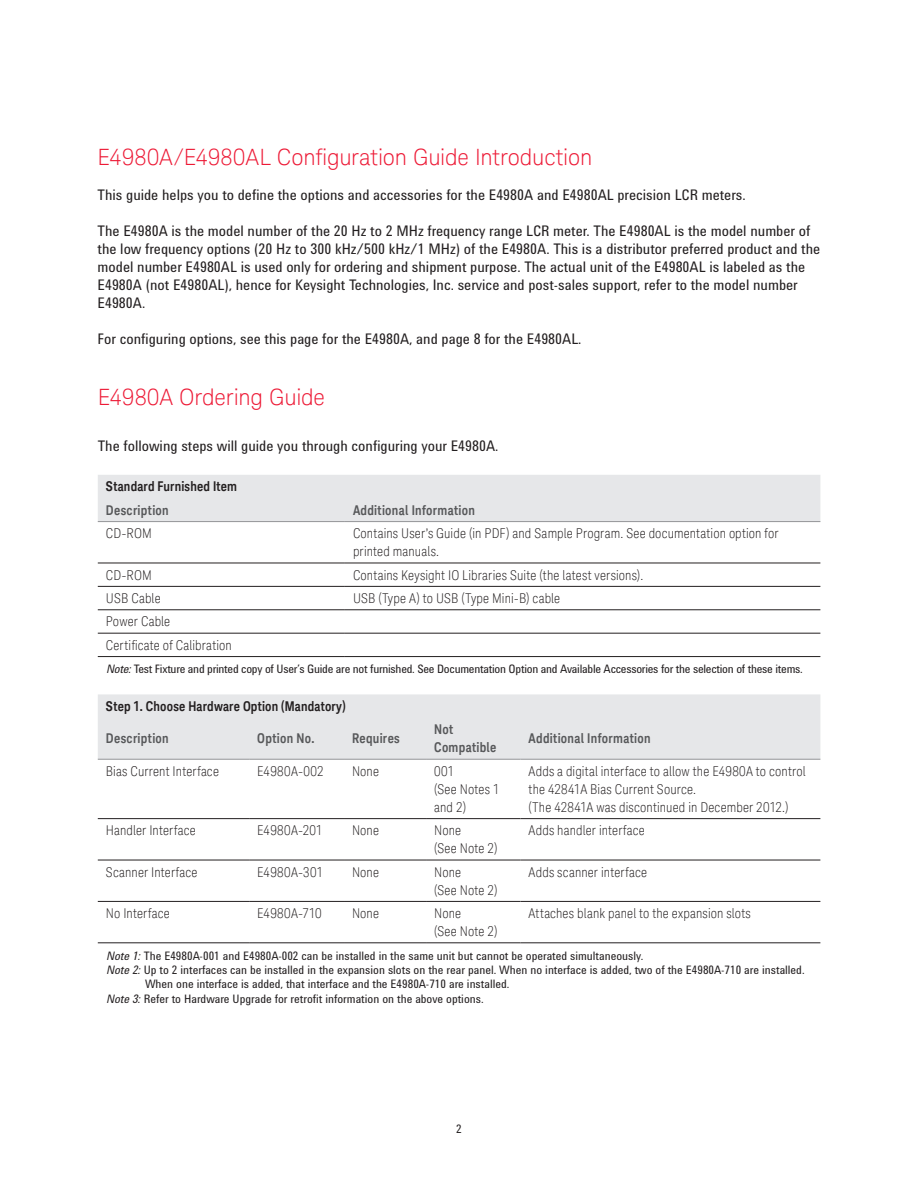
<style>
.page{position:relative;width:918px;height:1188px;background:#fff}
.page>*{position:absolute;margin:0;border:0;box-sizing:border-box;transform-origin:0 0}
.t1{font:300 22.5px "Keysight Sans";letter-spacing:-.005em;color:#ed1a36}
.t2{font:15px/18px "Agilent Condensed CFF";color:#231f20}
.t3{font:300 condensed 13.5px/18px "Keysight Sans";letter-spacing:.015em;color:#231f20}
.t4{font:700 13.5px/18px "Keysight Sans Condensed";letter-spacing:.02em;color:#57585a}
.t5{font:700 13.5px "Keysight Sans Condensed";letter-spacing:.01em;color:#231f20}
.t6{font:12px "Agilent Condensed CFF";color:#231f20}
.t7{font:12px "Agilent Condensed CFF";letter-spacing:-.02em;color:#231f20}
.s1{font-style:italic}
</style>
<div class="page">
<div style="left:98px;top:475px;width:722px;height:46px;background:#e6e7e9"></div>
<hr style="left:98px;top:656px;width:247px;height:1px;background:#231f20">
<hr style="left:345px;top:656px;width:475px;height:1px;background:#231f20">
<hr style="left:98px;top:563px;width:247px;height:1px;background:#231f20">
<hr style="left:345px;top:563px;width:475px;height:1px;background:#231f20">
<hr style="left:98px;top:586px;width:247px;height:1px;background:#231f20">
<hr style="left:345px;top:586px;width:475px;height:1px;background:#231f20">
<hr style="left:98px;top:609px;width:247px;height:1px;background:#231f20">
<hr style="left:345px;top:609px;width:475px;height:1px;background:#231f20">
<hr style="left:98px;top:633px;width:247px;height:1px;background:#231f20">
<hr style="left:345px;top:633px;width:475px;height:1px;background:#231f20">
<hr style="left:98px;top:521px;width:247px;height:1px;background:#939598">
<hr style="left:345px;top:521px;width:475px;height:1px;background:#939598">
<div style="left:98px;top:694px;width:722px;height:65px;background:#e6e7e9"></div>
<hr style="left:98px;top:942px;width:151px;height:1px;background:#231f20">
<hr style="left:249px;top:942px;width:95px;height:1px;background:#231f20">
<hr style="left:344px;top:942px;width:82px;height:1px;background:#231f20">
<hr style="left:426px;top:942px;width:95px;height:1px;background:#231f20">
<hr style="left:521px;top:942px;width:299px;height:1px;background:#231f20">
<hr style="left:98px;top:818px;width:151px;height:1px;background:#231f20">
<hr style="left:249px;top:818px;width:95px;height:1px;background:#231f20">
<hr style="left:344px;top:818px;width:82px;height:1px;background:#231f20">
<hr style="left:426px;top:818px;width:95px;height:1px;background:#231f20">
<hr style="left:521px;top:818px;width:299px;height:1px;background:#231f20">
<hr style="left:98px;top:860px;width:151px;height:1px;background:#231f20">
<hr style="left:249px;top:860px;width:95px;height:1px;background:#231f20">
<hr style="left:344px;top:860px;width:82px;height:1px;background:#231f20">
<hr style="left:426px;top:860px;width:95px;height:1px;background:#231f20">
<hr style="left:521px;top:860px;width:299px;height:1px;background:#231f20">
<hr style="left:98px;top:901px;width:151px;height:1px;background:#231f20">
<hr style="left:249px;top:901px;width:95px;height:1px;background:#231f20">
<hr style="left:344px;top:901px;width:82px;height:1px;background:#231f20">
<hr style="left:426px;top:901px;width:95px;height:1px;background:#231f20">
<hr style="left:521px;top:901px;width:299px;height:1px;background:#231f20">
<hr style="left:98px;top:759px;width:151px;height:1px;background:#939598">
<hr style="left:249px;top:759px;width:95px;height:1px;background:#939598">
<hr style="left:344px;top:759px;width:82px;height:1px;background:#939598">
<hr style="left:426px;top:759px;width:95px;height:1px;background:#939598">
<hr style="left:521px;top:759px;width:299px;height:1px;background:#939598">
<h1 class="t1" style="left:98px;top:144px;width:496px">E4980A/E4980AL Configuration Guide Introduction</h1>
<p class="t2" style="left:98px;top:185px;width:650px">This guide helps you to define the options and accessories for the E4980A and E4980AL precision LCR meters.</p>
<p class="t2" style="left:98px;top:221px;width:724px">The E4980A is the model number of the 20 Hz to 2 MHz frequency range LCR meter. The E4980AL is the model number of the low frequency options (20 Hz to 300 kHz/500 kHz/1 MHz) of the E4980A. This is a distributor preferred product and the model number E4980AL is used only for ordering and shipment purpose. The actual unit of the E4980AL is labeled as the E4980A (not E4980AL), hence for Keysight Technologies, Inc. service and post-sales support, refer to the model number E4980A.</p>
<p class="t2" style="left:98px;top:329px;width:485px">For configuring options, see this page for the E4980A, and page 8 for the E4980AL.</p>
<h1 class="t1" style="left:98px;top:384px;width:229px">E4980A Ordering Guide</h1>
<p class="t2" style="left:98px;top:436px;width:402px">The following steps will guide you through configuring your E4980A.</p>
<p class="t5" style="left:106px;top:479px;width:133px">Standard Furnished Item</p>
<p class="t4" style="left:106px;top:501px;width:64px">Description</p>
<p class="t4" style="left:353px;top:501px;width:123px">Additional Information</p>
<p class="t3" style="left:106px;top:524px;width:48px">CD-ROM</p>
<p class="t3" style="left:353px;top:524px;width:427px">Contains User’s Guide (in PDF) and Sample Program. See documentation option for printed manuals.</p>
<p class="t3" style="left:106px;top:566px;width:48px">CD-ROM</p>
<p class="t3" style="left:353px;top:566px;width:292px">Contains Keysight IO Libraries Suite (the latest versions).</p>
<p class="t3" style="left:106px;top:589px;width:56px">USB Cable</p>
<p class="t3" style="left:353px;top:589px;width:209px">USB (Type A) to USB (Type Mini-B) cable</p>
<p class="t3" style="left:106px;top:610px;width:127px;line-height:23.4px">Power Cable<br>Certificate of Calibration</p>
<p class="t7" style="left:107px;top:660px;width:698px"><span class="s1">Note:</span> Test Fixture and printed copy of User’s Guide are not furnished. See Documentation Option and Available Accessories for the selection of these items.</p>
<p class="t5" style="left:106px;top:698px;width:241px">Step 1. Choose Hardware Option (Mandatory)</p>
<p class="t4" style="left:106px;top:730px;width:64px">Description</p>
<p class="t4" style="left:257px;top:730px;width:59px">Option No.</p>
<p class="t4" style="left:352px;top:730px;width:49px">Requires</p>
<p class="t4" style="left:434px;top:721px;width:64px">Not<br>Compatible</p>
<p class="t4" style="left:529px;top:730px;width:123px">Additional Information</p>
<p class="t3" style="left:106px;top:762px;width:115px">Bias Current Interface</p>
<p class="t3" style="left:257px;top:762px;width:68px">E4980A-002</p>
<p class="t3" style="left:352px;top:762px;width:29px">None</p>
<p class="t3" style="left:434px;top:762px;width:67px">001<br>(See Notes 1 and 2)</p>
<p class="t3" style="left:529px;top:762px;width:279px">Adds a digital interface to allow the E4980A to control the 42841A Bias Current Source.<br>(The 42841A was discontinued in December 2012.)</p>
<p class="t3" style="left:106px;top:821px;width:91px">Handler Interface</p>
<p class="t3" style="left:257px;top:821px;width:67px">E4980A-201</p>
<p class="t3" style="left:352px;top:821px;width:29px">None</p>
<p class="t3" style="left:434px;top:821px;width:65px">None<br>(See Note 2)</p>
<p class="t3" style="left:529px;top:821px;width:118px">Adds handler interface</p>
<p class="t3" style="left:106px;top:863px;width:93px">Scanner Interface</p>
<p class="t3" style="left:257px;top:863px;width:68px">E4980A-301</p>
<p class="t3" style="left:352px;top:863px;width:29px">None</p>
<p class="t3" style="left:434px;top:863px;width:65px">None<br>(See Note 2)</p>
<p class="t3" style="left:529px;top:863px;width:120px">Adds scanner interface</p>
<p class="t3" style="left:106px;top:904px;width:65px">No Interface</p>
<p class="t3" style="left:257px;top:904px;width:66px">E4980A-710</p>
<p class="t3" style="left:352px;top:904px;width:29px">None</p>
<p class="t3" style="left:434px;top:904px;width:65px">None<br>(See Note 2)</p>
<p class="t3" style="left:529px;top:904px;width:224px">Attaches blank panel to the expansion slots</p>
<p class="t6" style="left:107px;top:947px;width:538px"><span class="s1">Note 1:</span> The E4980A-001 and E4980A-002 can be installed in the same unit but cannot be operated simultaneously.</p>
<p class="t6" style="left:107px;top:961px;width:699px"><span class="s1">Note 2:</span> Up to 2 interfaces can be installed in the expansion slots on the rear panel. When no interface is added, two of the E4980A-710 are installed.</p>
<p class="t6" style="left:145px;top:975px;width:366px">When one interface is added, that interface and the E4980A-710 are installed.</p>
<p class="t6" style="left:107px;top:990px;width:378px"><span class="s1">Note 3:</span> Refer to Hardware Upgrade for retrofit information on the above options.</p>
<p class="t6" style="left:456px;top:1119px;width:7px">2</p>
</div>
